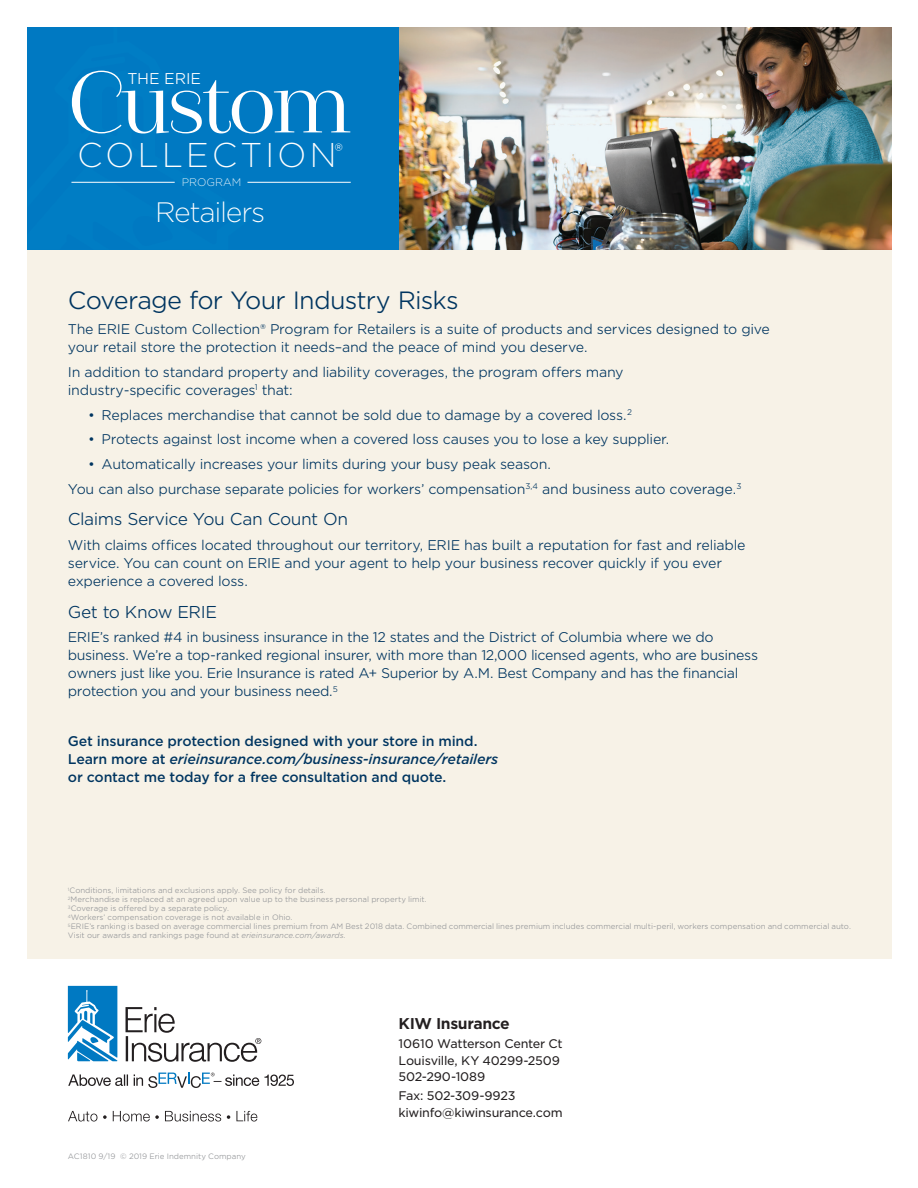
<style>
.page{position:relative;width:918px;height:1188px;background:#fff}
.page>*{position:absolute;margin:0;border:0;box-sizing:border-box;transform-origin:0 0}
.t1{font:500 87px "Camila";letter-spacing:-.05em;color:#fff}
.t2{font:200 33px "Gotham S Sm";letter-spacing:.09em;color:#fff}
.t3{font:200 27px "Gotham S Sm";letter-spacing:-.05em;color:#fff}
.h1c{font:300 24px "Gotham S Sm";letter-spacing:-.035em;color:#003560}
.h1c-2{font:300 16.5px "Gotham S Sm";letter-spacing:-.03em;color:#003560}
.t4{font:700 15px "Gotham S Sm";letter-spacing:-.025em;color:#231f20}
.t5{font:300 15px "Gotham S Sm";letter-spacing:-.01em;color:#fff}
.h1c-3{font:300 13.5px/18px "Gotham S Sm";letter-spacing:-.025em;color:#003560}
.h1c-4{font:500 13.5px/18px "Gotham S Sm";letter-spacing:-.015em;color:#003560}
.t6{font:12px "Gotham S Sm";letter-spacing:-.025em;color:#231f20}
.t7{font:200 10.5px "Gotham S Sm";color:#fff}
.p2{font:300 7.5px/9px "Gotham S Sm";letter-spacing:-.005em;color:#939598}
.s1{font-style:italic}
</style>
<div class="page">
<div style="left:27px;top:250px;width:864px;height:708px;background:#f7f2e7"></div>
<img style="left:399px;top:27px;width:492px;height:223px">
<div style="left:27px;top:27px;width:372px;height:223px;background:#0079c2"></div>
<hr style="left:71px;top:182px;width:104px;height:1px;background:#fff">
<hr style="left:247px;top:182px;width:104px;height:1px;background:#fff">
<svg style="left:126px;top:1007px;width:135px;height:55px"></svg>
<svg style="left:68px;top:986px;width:49px;height:75px"></svg>
<svg style="left:68px;top:1073px;width:226px;height:15px"></svg>
<svg style="left:68px;top:1111px;width:29px;height:11px"></svg>
<svg style="left:103px;top:1115px;width:4px;height:4px"></svg>
<svg style="left:113px;top:1111px;width:46px;height:11px"></svg>
<svg style="left:165px;top:1111px;width:56px;height:11px"></svg>
<svg style="left:227px;top:1115px;width:3px;height:4px"></svg>
<svg style="left:236px;top:1111px;width:21px;height:11px"></svg>
<p class="t1" style="left:68px;top:53px;width:286px">Custom</p>
<p class="t2" style="left:77px;top:134px;width:268px">COLLECTION<sup>®</sup></p>
<p class="t3" style="left:155px;top:195px;width:112px">Retailers</p>
<p class="t5" style="left:127px;top:68px;width:75px">THE ERIE</p>
<p class="t7" style="left:182px;top:175px;width:61px">PROGRAM</p>
<p class="h1c" style="left:68px;top:285px;width:392px">Coverage for Your Industry Risks</p>
<p class="h1c-3" style="left:68px;top:320px;width:704px">The ERIE Custom Collection® Program for Retailers is a suite of products and services designed to give your retail store the protection it needs–and the peace of mind you deserve.</p>
<p class="h1c-3" style="left:68px;top:363px;width:557px">In addition to standard property and liability coverages, the program offers many industry-specific coverages<sup>1</sup> that:</p>
<p class="h1c-3" style="left:88px;top:405px;width:545px">• Replaces merchandise that cannot be sold due to damage by a covered loss.<sup>2</sup></p>
<p class="h1c-3" style="left:88px;top:430px;width:583px">• Protects against lost income when a covered loss causes you to lose a key supplier.</p>
<p class="h1c-3" style="left:88px;top:455px;width:464px">• Automatically increases your limits during your busy peak season.</p>
<p class="h1c-3" style="left:68px;top:480px;width:675px">You can also purchase separate policies for workers’ compensation<sup>3,4</sup> and business auto coverage.<sup>3</sup></p>
<p class="h1c-2" style="left:68px;top:508px;width:282px">Claims Service You Can Count On</p>
<p class="h1c-3" style="left:68px;top:536px;width:679px">With claims offices located throughout our territory, ERIE has built a reputation for fast and reliable service. You can count on ERIE and your agent to help your business recover quickly if you ever experience a covered loss.</p>
<p class="h1c-2" style="left:68px;top:601px;width:151px">Get to Know ERIE</p>
<p class="h1c-3" style="left:68px;top:628px;width:692px">ERIE’s ranked #4 in business insurance in the 12 states and the District of Columbia where we do business. We’re a top-ranked regional insurer, with more than 12,000 licensed agents, who are business owners just like you. Erie Insurance is rated A+ Superior by A.M. Best Company and has the financial protection you and your business need.<sup>5</sup></p>
<p class="h1c-4" style="left:68px;top:732px;width:432px">Get insurance protection designed with your store in mind.<br>Learn more at <span class="s1">erieinsurance.com/business-insurance/retailers </span>or contact me today for a free consultation and quote.</p>
<p class="p2" style="left:68px;top:886px;width:259px"><sup>1</sup>Conditions, limitations and exclusions apply. See policy for details.</p>
<p class="p2" style="left:68px;top:895px;width:360px"><sup>2</sup>Merchandise is replaced at an agreed upon value up to the business personal property limit.</p>
<p class="p2" style="left:68px;top:904px;width:163px"><sup>3</sup>Coverage is offered by a separate policy.</p>
<p class="p2" style="left:68px;top:913px;width:226px"><sup>4</sup>Workers’ compensation coverage is not available in Ohio.</p>
<p class="p2" style="left:68px;top:922px;width:785px"><sup>5</sup>ERIE’s ranking is based on average commercial lines premium from AM Best 2018 data. Combined commercial lines premium includes commercial multi-peril, workers compensation and commercial auto.<br>Visit our awards and rankings page found at <span class="s1">erieinsurance.com/awards</span>.</p>
<p class="p2" style="left:68px;top:1151px;width:179px">AC1810 9/19 © 2019 Erie Indemnity Company</p>
<p class="t4" style="left:399px;top:1013px;width:113px">KIW Insurance</p>
<p class="t6" style="left:399px;top:1036px;width:166px">10610 Watterson Center Ct</p>
<p class="t6" style="left:399px;top:1052px;width:163px">Louisville, KY 40299-2509</p>
<p class="t6" style="left:399px;top:1069px;width:88px">502-290-1089</p>
<p class="t6" style="left:399px;top:1088px;width:118px">Fax: 502-309-9923</p>
<p class="t6" style="left:399px;top:1104px;width:166px">kiwinfo@kiwinsurance.com</p>
</div>
